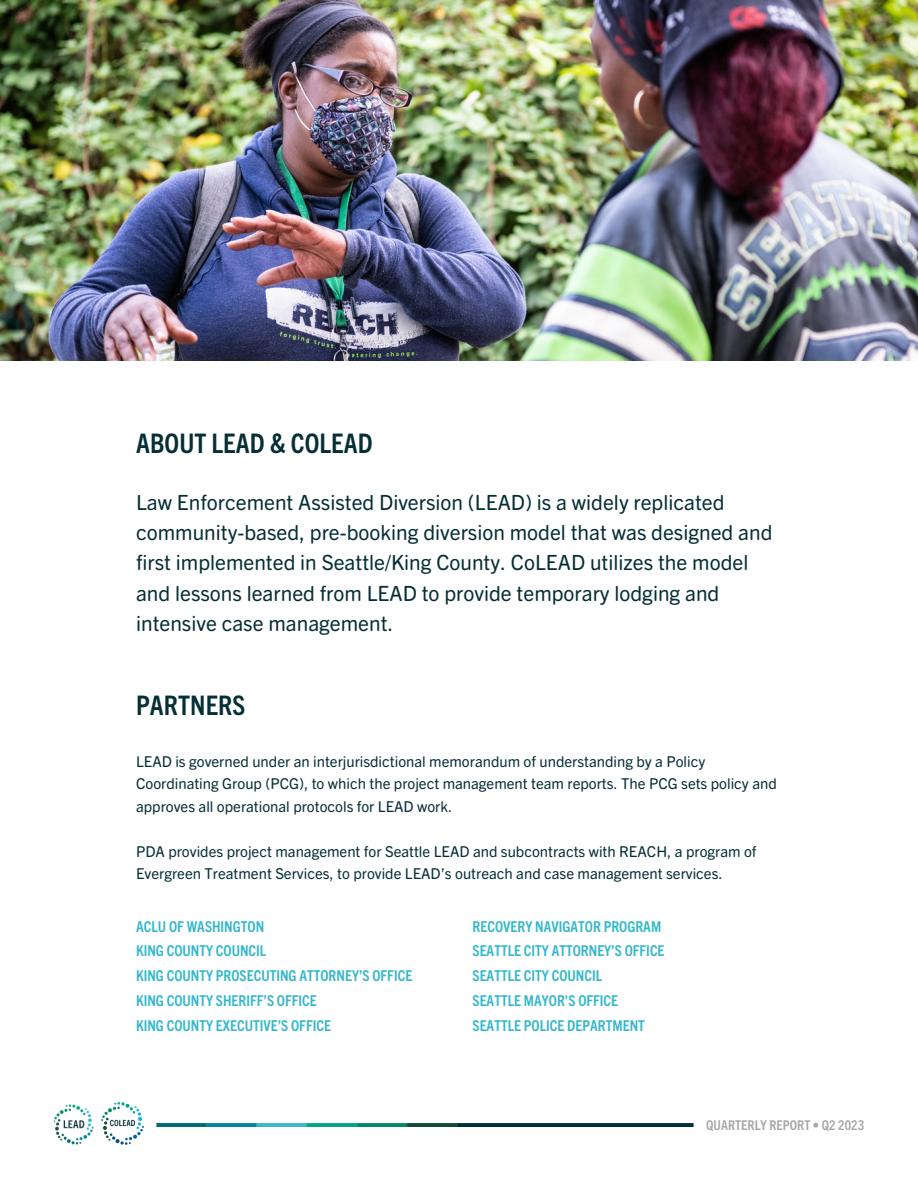
<style>
.page{position:relative;width:918px;height:1188px;background:#fff}
.page>*{position:absolute;margin:0;border:0;box-sizing:border-box;transform-origin:0 0}
.t1{font:700 condensed 27px "Trade Gothic Next LT Pro";color:#062f35}
.t2{font:21px/30.3px "Trade Gothic Next SR Pro";color:#062f35}
.t3{font:15px/22.5px "Trade Gothic Next SR Pro";color:#062f35}
.t4{font:700 condensed 15px "Trade Gothic Next LT Pro";color:#34b7cb}
.t5{font:700 condensed 13.5px "Trade Gothic Next LT Pro";letter-spacing:.005em;color:#a6a6a6}
</style>
<div class="page">
<img style="left:0;top:0;width:918px;height:360px">
<img style="left:54px;top:1104px;width:40px;height:41px">
<img style="left:157px;top:1123px;width:536px;height:4px">
<img style="left:102px;top:1103px;width:42px;height:42px">
<p class="t1" style="left:136px;top:425px;width:238px">ABOUT LEAD &amp; COLEAD</p>
<p class="t2" style="left:136px;top:488px;width:638px">Law Enforcement Assisted Diversion (LEAD) is a widely replicated community-based, pre-booking diversion model that was designed and first implemented in Seattle/King County. CoLEAD utilizes the model and lessons learned from LEAD to provide temporary lodging and intensive case management.</p>
<p class="t1" style="left:136px;top:687px;width:111px">PARTNERS</p>
<p class="t3" style="left:136px;top:751px;width:642px">LEAD is governed under an interjurisdictional memorandum of understanding by a Policy<br>Coordinating Group (PCG), to which the project management team reports. The PCG sets policy and approves all operational protocols for LEAD work.</p>
<p class="t3" style="left:136px;top:841px;width:622px">PDA provides project management for Seattle LEAD and subcontracts with REACH, a program of<br>Evergreen Treatment Services, to provide LEAD’s outreach and case management services.</p>
<p class="t4" style="left:136px;top:916px;width:130px">ACLU OF WASHINGTON</p>
<p class="t4" style="left:136px;top:941px;width:132px">KING COUNTY COUNCIL</p>
<p class="t4" style="left:136px;top:965px;width:278px">KING COUNTY PROSECUTING ATTORNEY’S OFFICE</p>
<p class="t4" style="left:136px;top:990px;width:182px">KING COUNTY SHERIFF’S OFFICE</p>
<p class="t4" style="left:136px;top:1015px;width:196px">KING COUNTY EXECUTIVE’S OFFICE</p>
<p class="t4" style="left:473px;top:916px;width:190px">RECOVERY NAVIGATOR PROGRAM</p>
<p class="t4" style="left:473px;top:941px;width:194px">SEATTLE CITY ATTORNEY’S OFFICE</p>
<p class="t4" style="left:473px;top:965px;width:131px">SEATTLE CITY COUNCIL</p>
<p class="t4" style="left:473px;top:990px;width:147px">SEATTLE MAYOR'S OFFICE</p>
<p class="t4" style="left:473px;top:1015px;width:174px">SEATTLE POLICE DEPARTMENT</p>
<p class="t5" style="left:706px;top:1116px;width:159px">QUARTERLY REPORT • Q2 2023</p>
</div>
